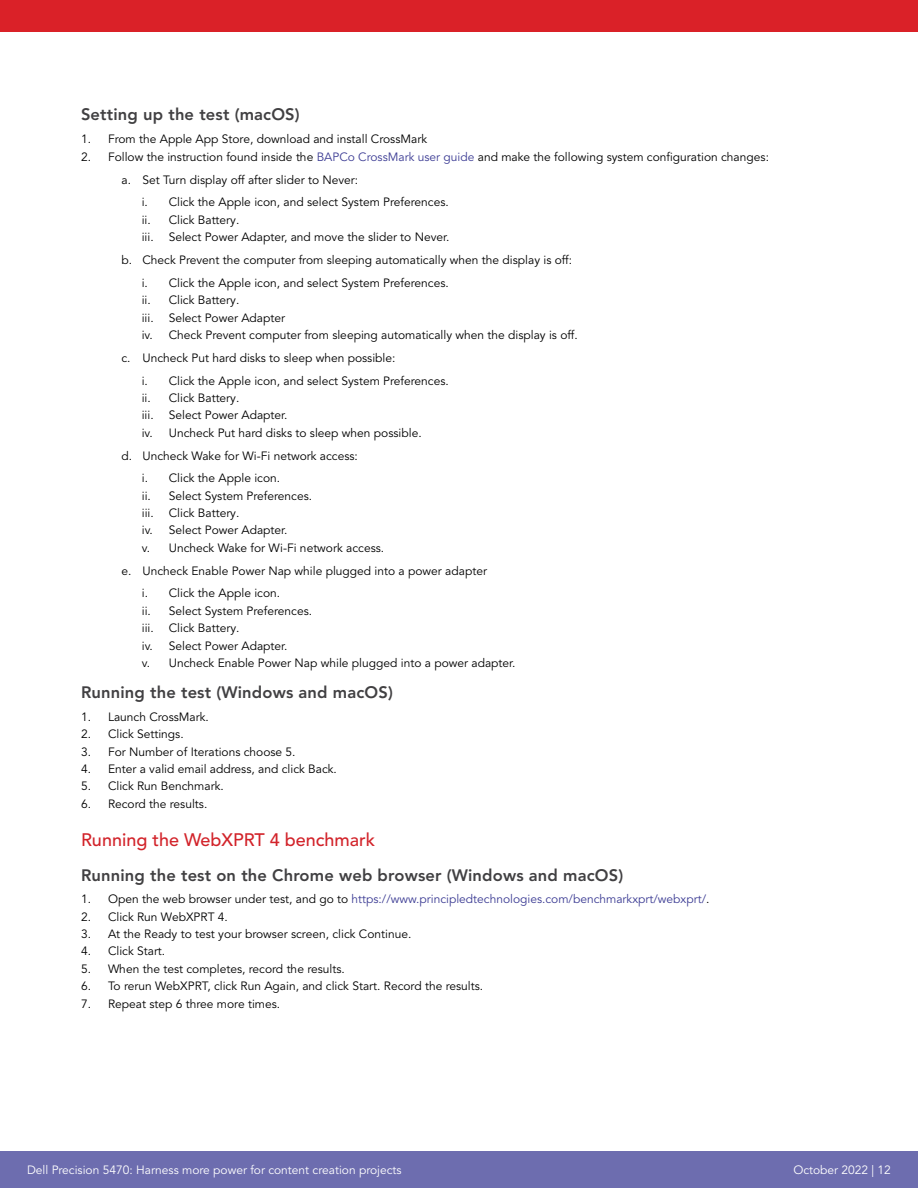
<style>
.page{position:relative;width:918px;height:1188px;background:#fff}
.page>*{position:absolute;margin:0;border:0;box-sizing:border-box;transform-origin:0 0}
.t1{font:500 18px "Avenir LT Pro";color:#d2232a}
.t2{font:800 16.5px "Avenir LT Pro";letter-spacing:.01em;color:#414042}
.t3{font:12px/17.4px "Avenir LT Pro";color:#000}
.t4{font:12px "Avenir LT Pro";color:#3c3c94}
.t5{font:12px "Avenir LT Pro";color:#fff}
.s1{color:#3c3c94}
.s2{color:#000}
</style>
<div class="page">
<div style="left:0;top:1151px;width:756px;height:37px;background:#6d6daf"></div>
<div style="left:756px;top:1151px;width:162px;height:37px;background:#6d6daf"></div>
<div style="left:0;top:0;width:918px;height:32px;background:#da2128"></div>
<h2 class="t2" style="left:81px;top:105px;width:220px">Setting up the test (macOS)</h2>
<p class="t3" style="left:81px;top:131px;width:348px">1. From the Apple App Store, download and install CrossMark</p>
<p class="t3" style="left:81px;top:148px;width:690px">2. Follow the instruction found inside the <span class="s1">BAPCo CrossMark user guide</span> and make the following system configuration changes:</p>
<p class="t3" style="left:121px;top:171px;width:238px">a. Set Turn display off after slider to Never:</p>
<p class="t3" style="left:142px;top:194px;width:309px">i. Click the Apple icon, and select System Preferences.</p>
<p class="t3" style="left:142px;top:211px;width:99px">ii. Click Battery. iii.</p>
<p class="t3" style="left:169px;top:229px;width:282px">Select Power Adapter, and move the slider to Never.</p>
<p class="t3" style="left:121px;top:251px;width:452px">b. Check Prevent the computer from sleeping automatically when the display is off:</p>
<p class="t3" style="left:142px;top:274px;width:309px">i. Click the Apple icon, and select System Preferences.</p>
<p class="t3" style="left:142px;top:292px;width:99px">ii. Click Battery. iii.</p>
<p class="t3" style="left:142px;top:309px;width:437px;text-indent:27px">Select Power Adapter<br>iv. Check Prevent computer from sleeping automatically when the display is off.</p>
<p class="t3" style="left:142px;top:346px;width:309px;line-height:22.8px;text-indent:-20px">c. Uncheck Put hard disks to sleep when possible:<br>i. Click the Apple icon, and select System Preferences.</p>
<p class="t3" style="left:142px;top:389px;width:99px">ii. Click Battery. iii.</p>
<p class="t3" style="left:142px;top:407px;width:281px;text-indent:27px">Select Power Adapter.<br>iv. Uncheck Put hard disks to sleep when possible.</p>
<p class="t3" style="left:142px;top:444px;width:218px;line-height:22.8px;text-indent:-20px">d. Uncheck Wake for Wi-Fi network access: i. Click the Apple icon.</p>
<p class="t3" style="left:142px;top:487px;width:172px">ii. Select System Preferences. iii.</p>
<p class="t3" style="left:142px;top:504px;width:244px;text-indent:27px">Click Battery.<br>iv. Select Power Adapter.<br>v. Uncheck Wake for Wi-Fi network access.</p>
<p class="t3" style="left:142px;top:559px;width:347px;line-height:22.8px;text-indent:-20px">e. Uncheck Enable Power Nap while plugged into a power adapter i. Click the Apple icon.</p>
<p class="t3" style="left:142px;top:602px;width:172px">ii. Select System Preferences. iii.</p>
<p class="t3" style="left:142px;top:620px;width:375px;text-indent:27px">Click Battery.<br>iv. Select Power Adapter.<br>v. Uncheck Enable Power Nap while plugged into a power adapter.</p>
<h2 class="t2" style="left:81px;top:682px;width:313px">Running the test (Windows and macOS)</h2>
<p class="t3" style="left:81px;top:708px;width:129px">1. Launch CrossMark.</p>
<p class="t3" style="left:81px;top:726px;width:104px">2. Click Settings.</p>
<p class="t3" style="left:81px;top:743px;width:216px">3. For Number of Iterations choose 5.</p>
<p class="t3" style="left:81px;top:760px;width:257px">4. Enter a valid email address, and click Back.</p>
<p class="t3" style="left:81px;top:778px;width:144px">5. Click Run Benchmark.</p>
<p class="t3" style="left:81px;top:795px;width:128px">6. Record the results.</p>
<h1 class="t1" style="left:81px;top:829px;width:296px">Running the WebXPRT 4 benchmark</h1>
<h2 class="t2" style="left:81px;top:865px;width:544px">Running the test on the Chrome web browser (Windows and macOS)</h2>
<p class="t4" style="left:81px;top:892px;width:630px"><span class="s2">1. Open the web browser under test, and go to</span> https://www.principledtechnologies.com/benchmarkxprt/webxprt/<span class="s2">.</span></p>
<p class="t3" style="left:81px;top:908px;width:148px">2. Click Run WebXPRT 4.</p>
<p class="t3" style="left:81px;top:925px;width:332px">3. At the Ready to test your browser screen, click Continue.</p>
<p class="t3" style="left:81px;top:943px;width:86px">4. Click Start.</p>
<p class="t3" style="left:81px;top:960px;width:265px">5. When the test completes, record the results.</p>
<p class="t3" style="left:81px;top:978px;width:404px">6. To rerun WebXPRT, click Run Again, and click Start. Record the results.</p>
<p class="t3" style="left:81px;top:996px;width:201px">7. Repeat step 6 three more times.</p>
<p class="t5" style="left:27px;top:1163px;width:376px">Dell Precision 5470: Harness more power for content creation projects</p>
<p class="t5" style="left:793px;top:1163px;width:99px">October 2022 | 12</p>
</div>
